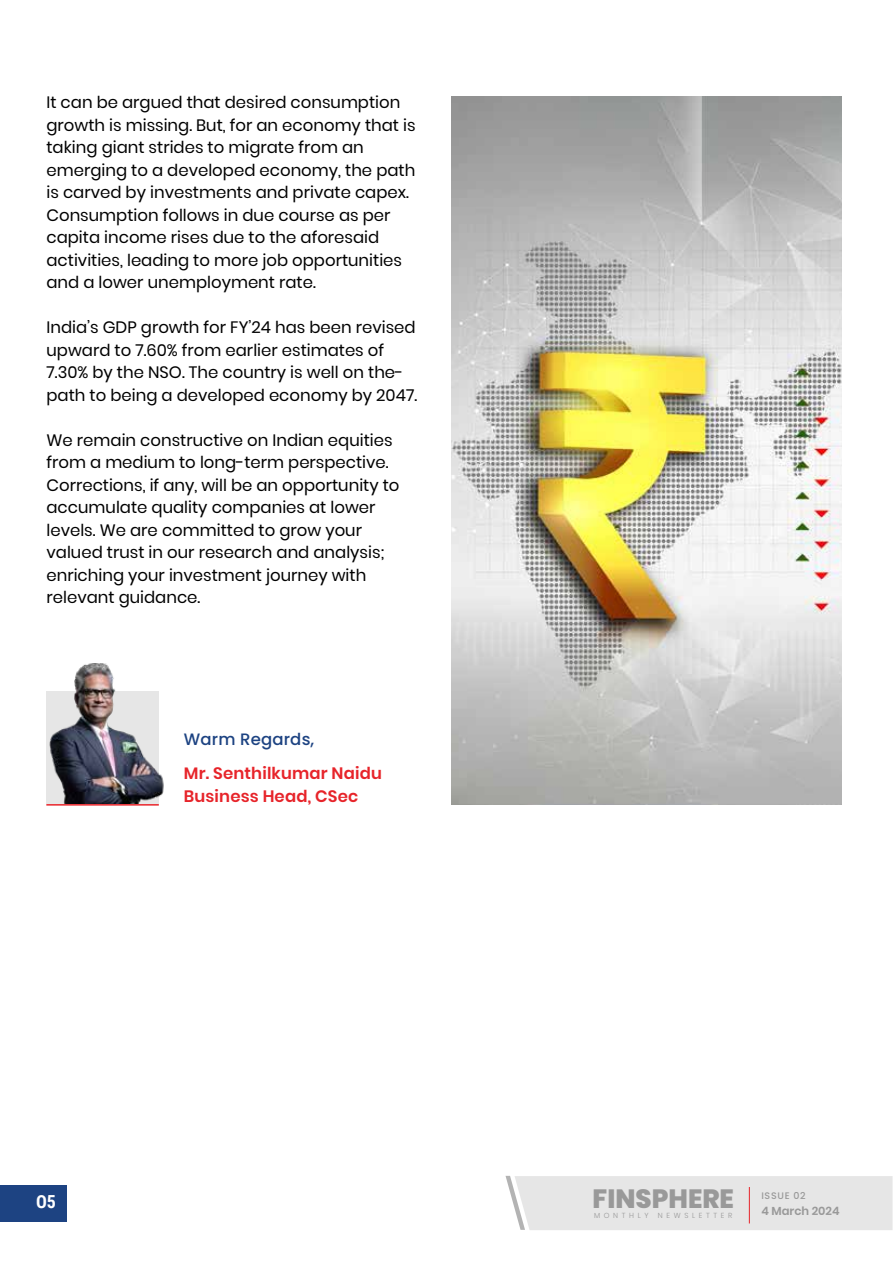
<style>
.page{position:relative;width:893px;height:1263px;background:#fff}
.page>*{position:absolute;margin:0;border:0;box-sizing:border-box;transform-origin:0 0}
.t1{font:800 26.4px "Poppins";color:#999}
.t2{font:700 18px "Roboto Condensed";color:#fff}
.t3{font:16.5px/22.5px "Poppins";color:#000}
.t4{font:600 16.5px/22.5px "Poppins";letter-spacing:.01em;color:#e7242a}
.t5{font:500 16.5px "Poppins";letter-spacing:.01em;color:#1d4382}
.t6{font:600 11.55px "Poppins";color:#999}
.t7{font:500 9.45px "Poppins";letter-spacing:.075em;color:#999}
.t8{font:300 7.35px "Poppins";letter-spacing:.5em;color:#999}
</style>
<div class="page">
<div style="left:506px;top:1176px;width:386px;height:54px;background:#e6e6e6"></div>
<hr style="left:749px;top:1187px;width:1px;height:36px;background:#e7242a">
<div style="left:0;top:1185px;width:66px;height:36px;background:#1d4382"></div>
<img style="left:452px;top:96px;width:390px;height:708px">
<img style="left:46px;top:663px;width:118px;height:140px">
<hr style="left:46px;top:804px;width:113px;height:2px;background:#e7242a">
<p class="t3" style="left:46px;top:91px;width:371px">It can be argued that desired consumption growth is missing. But, for an economy that is taking giant strides to migrate from an emerging to a developed economy, the path is carved by investments and private capex.<br>Consumption follows in due course as per capita income rises due to the aforesaid activities, leading to more job opportunities and a lower unemployment rate.</p>
<p class="t3" style="left:46px;top:316px;width:372px">India’s GDP growth for FY’24 has been revised upward to 7.60% from earlier estimates of 7.30% by the NSO. The country is well on the&shy;path to being a developed economy by 2047.</p>
<p class="t3" style="left:46px;top:429px;width:355px">We remain constructive on Indian equities from a medium to long-term perspective.<br>Corrections, if any, will be an opportunity to accumulate quality companies at lower levels. We are committed to grow your valued trust in our research and analysis; enriching your investment journey with relevant guidance.</p>
<p class="t5" style="left:184px;top:729px;width:132px">Warm Regards,</p>
<p class="t4" style="left:184px;top:762px;width:199px">Mr. Senthilkumar Naidu<br>Business Head, CSec</p>
<p class="t2" style="left:36px;top:1189px;width:21px">O5</p>
<h1 class="t1" style="left:592px;top:1184px;width:143px">FINSPHERE</h1>
<p class="t8" style="left:594px;top:1211px;width:56px">MONTHLY</p>
<p class="t8" style="left:658px;top:1211px;width:76px">NEWSLETTER</p>
<p class="t7" style="left:761px;top:1190px;width:46px">ISSUE 02</p>
<p class="t6" style="left:761px;top:1204px;width:80px">4 March 2024</p>
</div>
